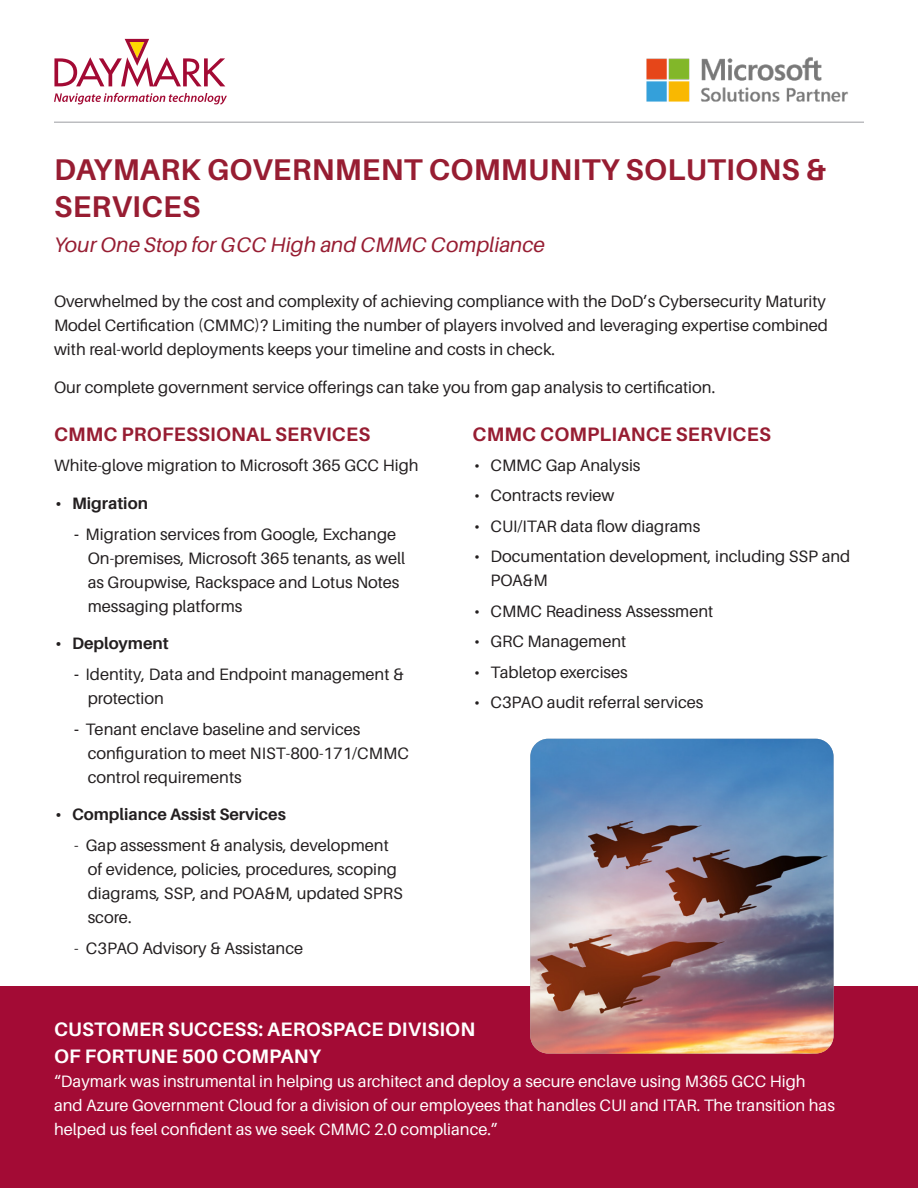
<style>
.page{position:relative;width:918px;height:1188px;background:#fff}
.page>*{position:absolute;margin:0;border:0;box-sizing:border-box;transform-origin:0 0}
.Subhead{font:700 30px/37.5px "Aileron";letter-spacing:.01em;color:#971d32}
.Subhead-2{font:italic 21px "Aileron";color:#971d32}
.subhead3{font:700 19.5px "Aileron";letter-spacing:.01em;color:#fff}
.subhead3-2{font:700 19.5px "Aileron";letter-spacing:.01em;color:#971d32}
.Text{font:16.5px/24px "Aileron";color:#231f20}
.Indent{font:16.5px/24px "Aileron";color:#231f20}
.Text-2{font:16.5px/24px "Aileron";color:#fff}
.t1{font:700 16.5px "Aileron";color:#231f20}
.s1{font-weight:700}
</style>
<div class="page">
<svg style="left:54px;top:39px;width:171px;height:48px"></svg>
<svg style="left:54px;top:93px;width:173px;height:12px"></svg>
<hr style="left:54px;top:122px;width:810px;height:1px;background:#bcbdc0">
<div style="left:0;top:986px;width:918px;height:202px;background:#a30b35"></div>
<img style="left:530px;top:739px;width:304px;height:315px">
<img style="left:646px;top:57px;width:202px;height:45px">
<p class="Subhead" style="left:54px;top:151px;width:773px">DAYMARK GOVERNMENT COMMUNITY SOLUTIONS &amp;<br>SERVICES</p>
<p class="Subhead-2" style="left:54px;top:234px;width:492px">Your One Stop for GCC High and CMMC Compliance</p>
<p class="Text" style="left:54px;top:289px;width:776px">Overwhelmed by the cost and complexity of achieving compliance with the DoD’s Cybersecurity Maturity<br>Model Certification (CMMC)? Limiting the number of players involved and leveraging expertise combined with real-world deployments keeps your timeline and costs in check.</p>
<p class="Text" style="left:54px;top:375px;width:663px">Our complete government service offerings can take you from gap analysis to certification.</p>
<p class="subhead3-2" style="left:54px;top:423px;width:318px">CMMC PROFESSIONAL SERVICES</p>
<p class="Text" style="left:54px;top:454px;width:366px">White-glove migration to Microsoft 365 GCC High</p>
<p class="t1" style="left:56px;top:494px;width:94px">• Migration</p>
<p class="Indent" style="left:88px;top:522px;width:319px;text-indent:-14px"><span class="s1">-</span> Migration services from Google, Exchange On-premises, Microsoft 365 tenants, as well as Groupwise, Rackspace and Lotus Notes messaging platforms</p>
<p class="t1" style="left:56px;top:634px;width:115px">• Deployment</p>
<p class="Indent" style="left:88px;top:662px;width:318px;text-indent:-14px"><span class="s1">-</span> Identity, Data and Endpoint management &amp; protection</p>
<p class="Indent" style="left:88px;top:717px;width:323px;text-indent:-14px"><span class="s1">-</span> Tenant enclave baseline and services configuration to meet NIST-800-171/CMMC control requirements</p>
<p class="t1" style="left:56px;top:805px;width:232px">• Compliance Assist Services</p>
<p class="Indent" style="left:88px;top:833px;width:316px;text-indent:-14px">- Gap assessment &amp; analysis, development of evidence, policies, procedures, scoping diagrams, SSP, and POA&amp;M, updated SPRS score.</p>
<p class="Indent" style="left:74px;top:936px;width:230px">- C3PAO Advisory &amp; Assistance</p>
<p class="subhead3-2" style="left:473px;top:423px;width:300px">CMMC COMPLIANCE SERVICES</p>
<p class="Text" style="left:474px;top:453px;width:168px">• CMMC Gap Analysis</p>
<p class="Text" style="left:474px;top:484px;width:142px">• Contracts review</p>
<p class="Text" style="left:474px;top:514px;width:228px">• CUI/ITAR data flow diagrams</p>
<p class="Text" style="left:490px;top:545px;width:361px;text-indent:-16px">• Documentation development, including SSP and<br>POA&amp;M</p>
<p class="Text" style="left:474px;top:599px;width:241px">• CMMC Readiness Assessment</p>
<p class="Text" style="left:474px;top:630px;width:154px">• GRC Management</p>
<p class="Text" style="left:474px;top:660px;width:155px">• Tabletop exercises</p>
<p class="Text" style="left:474px;top:691px;width:231px">• C3PAO audit referral services</p>
<p class="subhead3" style="left:54px;top:1019px;width:423px">CUSTOMER SUCCESS: AEROSPACE DIVISION</p>
<p class="subhead3" style="left:54px;top:1046px;width:269px">OF FORTUNE 500 COMPANY</p>
<p class="Text-2" style="left:54px;top:1070px;width:782px">“Daymark was instrumental in helping us architect and deploy a secure enclave using M365 GCC High and Azure Government Cloud for a division of our employees that handles CUI and ITAR. The transition has helped us feel confident as we seek CMMC 2.0 compliance.”</p>
</div>
